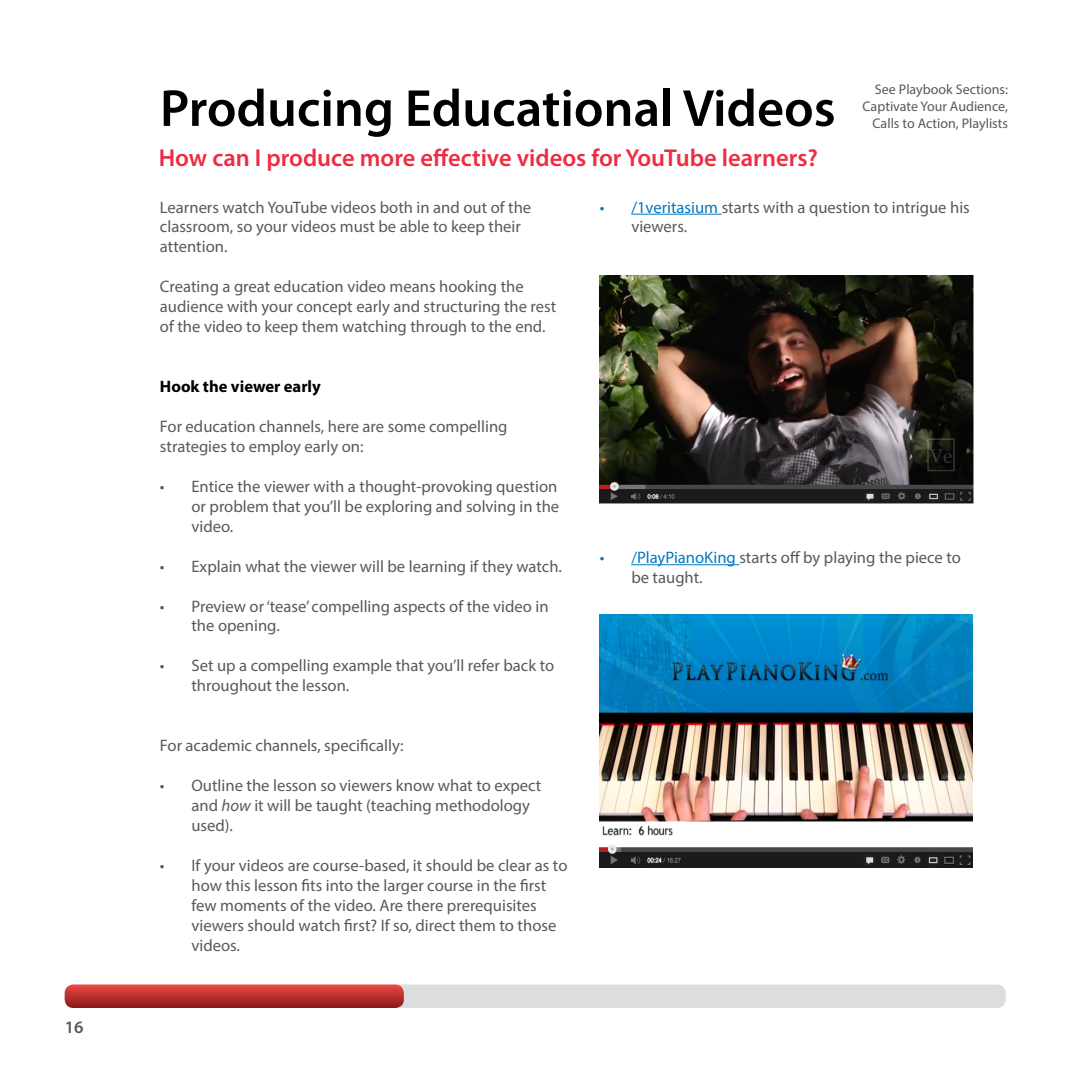
<style>
.page{position:relative;width:1071px;height:1071px;background:#fff}
.page>*{position:absolute;margin:0;border:0;box-sizing:border-box;transform-origin:0 0}
.t1{font:600 52.5px "Myriad Pro";color:#000}
.t2{font:600 24.5px "Myriad Pro";color:#ee2c43}
.t3{font:600 17.5px "Myriad Pro";color:#58595b}
.t4{font:16.62px/19.9px "Myriad Pro";color:#58595b}
.t5{font:700 16.62px "Myriad Pro";color:#000101}
.t6{font:14px/16.8px "Myriad Pro";color:#58595b;text-align:right}
.s1{font-style:italic}
.s2{color:#0079c1}
</style>
<div class="page">
<div style="left:64px;top:985px;width:942px;height:23px;background:#dcddde;border-radius:9px"></div>
<svg style="left:65px;top:985px;width:339px;height:23px"></svg>
<hr style="left:631px;top:214px;width:91px;height:1px;background:#0079c1">
<hr style="left:631px;top:564px;width:108px;height:1px;background:#0079c1">
<img style="left:600px;top:276px;width:374px;height:227px">
<img style="left:600px;top:614px;width:372px;height:253px">
<p class="t3" style="left:65px;top:1016px;width:20px">16</p>
<h1 class="t1" style="left:160px;top:75px;width:677px">Producing Educational Videos</h1>
<h2 class="t2" style="left:159px;top:142px;width:661px">How can I produce more effective videos for YouTube learners?</h2>
<p class="t6" style="left:863px;top:81px;width:147px">See Playbook Sections:<br>Captivate Your Audience,<br>Calls to Action, Playlists</p>
<p class="t4" style="left:160px;top:197px;width:373px">Learners watch YouTube videos both in and out of the classroom, so your videos must be able to keep their attention.</p>
<p class="t4" style="left:160px;top:276px;width:398px">Creating a great education video means hooking the audience with your concept early and structuring the rest of the video to keep them watching through to the end.</p>
<p class="t5" style="left:160px;top:376px;width:162px">Hook the viewer early</p>
<p class="t4" style="left:160px;top:416px;width:349px">For education channels, here are some compelling strategies to employ early on:</p>
<p class="t4" style="left:191px;top:476px;width:369px;text-align:justify;text-indent:-32px">• Entice the viewer with a thought-provoking question or problem that you’ll be exploring and solving in the video.</p>
<p class="t4" style="left:160px;top:556px;width:404px">• Explain what the viewer will be learning if they watch.</p>
<p class="t4" style="left:191px;top:596px;width:359px;text-indent:-32px">• Preview or ‘tease’ compelling aspects of the video in the opening.</p>
<p class="t4" style="left:191px;top:656px;width:364px;text-indent:-32px">• Set up a compelling example that you’ll refer back to throughout the lesson.</p>
<p class="t4" style="left:160px;top:735px;width:245px">For academic channels, specifically:</p>
<p class="t4" style="left:191px;top:775px;width:351px;text-indent:-32px">• Outline the lesson so viewers know what to expect and <span class="s1">how</span> it will be taught (teaching methodology used).</p>
<p class="t4" style="left:191px;top:855px;width:377px;text-indent:-32px">• If your videos are course-based, it should be clear as to how this lesson fits into the larger course in the first few moments of the video. Are there prerequisites viewers should watch first? If so, direct them to those videos.</p>
<p class="t4" style="left:631px;top:197px;width:340px;text-indent:-32px"><span class="s2">• /1veritasium</span> starts with a question to intrigue his viewers.</p>
<p class="t4" style="left:631px;top:547px;width:331px;text-indent:-32px"><span class="s2">• /PlayPianoKing</span> starts off by playing the piece to be taught.</p>
</div>
